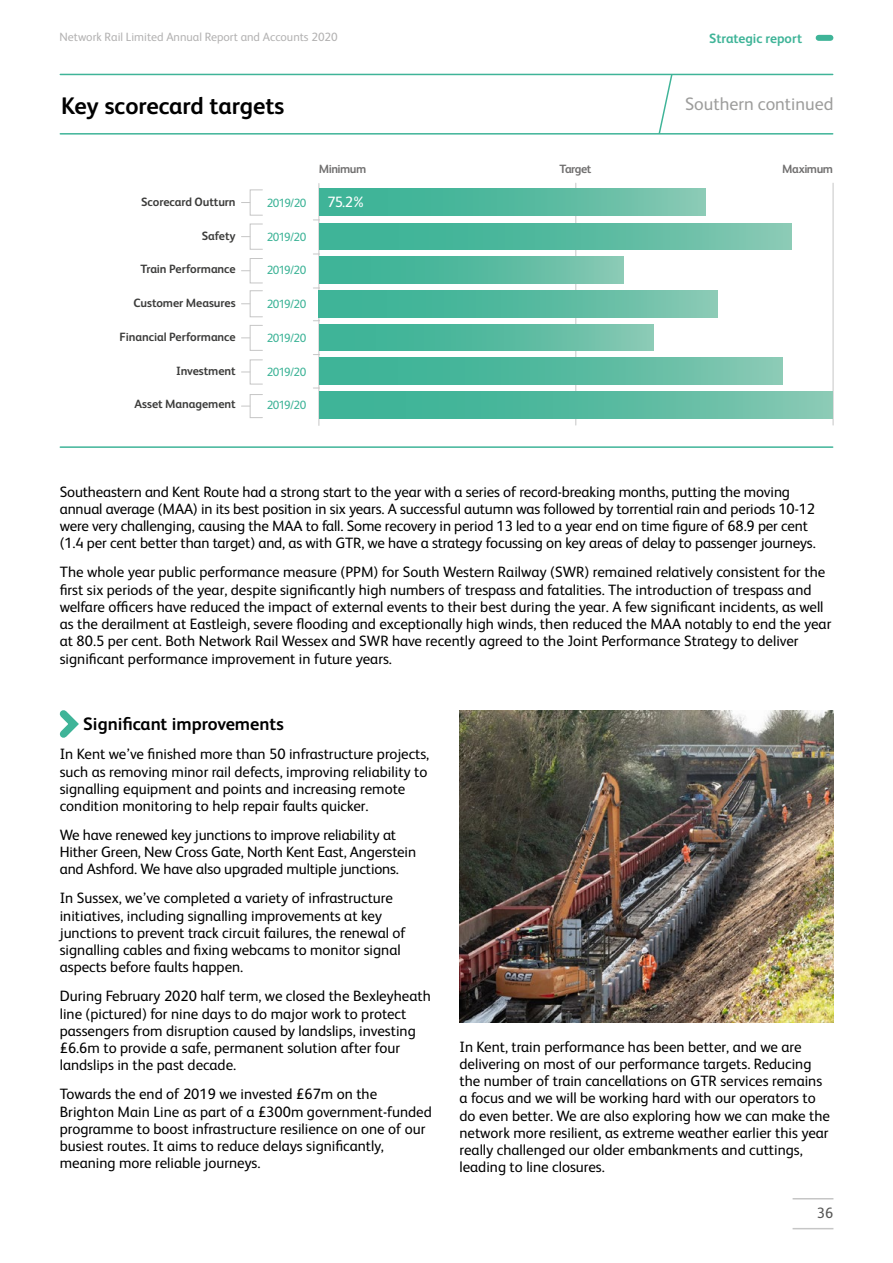
<style>
.page{position:relative;width:893px;height:1263px;background:#fff}
.page>*{position:absolute;margin:0;border:0;box-sizing:border-box;transform-origin:0 0}
.t1{font:700 24px "Network Rail Sans";color:#000}
.t2{font:700 18px "Network Rail Sans";color:#000}
.t3{font:18px "Network Rail Sans";color:#9d9d9c}
.t4{font:15px/17.2px "Network Rail Sans";color:#000}
.t5{font:15px "Network Rail Sans";color:#fff}
.t6{font:15px "Network Rail Sans";color:#575756}
.t7{font:700 13.5px "Network Rail Sans";letter-spacing:-.005em;color:#3fb498}
.t8{font:700 12px "Network Rail Sans";letter-spacing:-.005em;color:#3c3c3b}
.t9{font:12px "Network Rail Sans";letter-spacing:-.045em;color:#3fb498}
.t10{font:12px "Network Rail Sans";color:#b3b2b2}
.t11{font:700 12px "Network Rail Sans";letter-spacing:-.04em;color:#706f6f}
</style>
<div class="page">
<hr style="left:793px;top:1228px;width:40px;height:1px;background:#c6c6c6">
<hr style="left:793px;top:1198px;width:40px;height:1px;background:#c6c6c6">
<div style="left:819px;top:35px;width:11px;height:6px;background:#3fb498"></div>
<hr style="left:60px;top:74px;width:773px;height:1px;background:#3fb498">
<hr style="left:60px;top:133px;width:773px;height:2px;background:#3fb498">
<hr style="left:60px;top:446px;width:773px;height:2px;background:#3fb498">
<svg style="left:657px;top:73px;width:17px;height:62px"></svg>
<svg style="left:59px;top:710px;width:20px;height:28px"></svg>
<img style="left:459px;top:710px;width:374px;height:313px">
<hr style="left:575px;top:183px;width:1px;height:242px;background:#c6c6c6">
<hr style="left:833px;top:183px;width:1px;height:242px;background:#c6c6c6">
<hr style="left:319px;top:183px;width:1px;height:242px;background:#c6c6c6">
<div style="left:319px;top:290px;width:398px;height:27px;background:linear-gradient(to right,#31b092,#80c6b0)"></div>
<div style="left:319px;top:223px;width:473px;height:27px;background:linear-gradient(to right,#31b092,#80c6b0)"></div>
<div style="left:319px;top:324px;width:334px;height:27px;background:linear-gradient(to right,#31b092,#80c6b0)"></div>
<div style="left:319px;top:358px;width:463px;height:26px;background:linear-gradient(to right,#31b092,#80c6b0)"></div>
<div style="left:319px;top:392px;width:514px;height:26px;background:linear-gradient(to right,#31b092,#80c6b0)"></div>
<div style="left:319px;top:189px;width:386px;height:27px;background:linear-gradient(to right,#31b092,#80c6b0)"></div>
<div style="left:250px;top:189px;width:13px;height:27px;border:1px solid #c6c6c6"></div>
<div style="left:250px;top:224px;width:13px;height:26px;border:1px solid #c6c6c6"></div>
<div style="left:250px;top:258px;width:13px;height:25px;border:1px solid #c6c6c6"></div>
<div style="left:250px;top:290px;width:13px;height:27px;border:1px solid #c6c6c6"></div>
<div style="left:250px;top:325px;width:13px;height:26px;border:1px solid #c6c6c6"></div>
<div style="left:250px;top:359px;width:13px;height:25px;border:1px solid #c6c6c6"></div>
<div style="left:250px;top:394px;width:13px;height:24px;border:1px solid #c6c6c6"></div>
<div style="left:319px;top:257px;width:305px;height:26px;background:linear-gradient(to right,#31b092,#80c6b0)"></div>
<p class="t10" style="left:60px;top:29px;width:280px">Network Rail Limited Annual Report and Accounts 2020</p>
<p class="t7" style="left:709px;top:29px;width:94px">Strategic report</p>
<h1 class="t1" style="left:61px;top:90px;width:225px">Key scorecard targets</h1>
<p class="t3" style="left:685px;top:91px;width:150px">Southern continued</p>
<p class="t8" style="left:141px;top:194px;width:96px">Scorecard Outturn</p>
<p class="t8" style="left:202px;top:227px;width:36px">Safety</p>
<p class="t8" style="left:140px;top:261px;width:97px">Train Performance</p>
<p class="t8" style="left:133px;top:295px;width:104px">Customer Measures</p>
<p class="t8" style="left:120px;top:329px;width:118px">Financial Performance</p>
<p class="t8" style="left:176px;top:362px;width:61px">Investment</p>
<p class="t8" style="left:134px;top:396px;width:103px">Asset Management</p>
<p class="t9" style="left:267px;top:195px;width:41px">2019/20</p>
<p class="t9" style="left:267px;top:229px;width:41px">2019/20</p>
<p class="t9" style="left:267px;top:262px;width:41px">2019/20</p>
<p class="t9" style="left:267px;top:296px;width:41px">2019/20</p>
<p class="t9" style="left:267px;top:330px;width:41px">2019/20</p>
<p class="t9" style="left:267px;top:363px;width:41px">2019/20</p>
<p class="t9" style="left:267px;top:397px;width:41px">2019/20</p>
<p class="t11" style="left:319px;top:161px;width:49px">Minimum</p>
<p class="t11" style="left:559px;top:161px;width:34px">Target</p>
<p class="t11" style="left:782px;top:161px;width:52px">Maximum</p>
<p class="t5" style="left:327px;top:192px;width:40px">75.2%</p>
<p class="t4" style="left:60px;top:482px;width:757px">Southeastern and Kent Route had a strong start to the year with a series of record-breaking months, putting the moving annual average (MAA) in its best position in six years. A successful autumn was followed by torrential rain and periods 10-12 were very challenging, causing the MAA to fall. Some recovery in period 13 led to a year end on time figure of 68.9 per cent (1.4 per cent better than target) and, as with GTR, we have a strategy focussing on key areas of delay to passenger journeys.</p>
<p class="t4" style="left:60px;top:563px;width:773px">The whole year public performance measure (PPM) for South Western Railway (SWR) remained relatively consistent for the first six periods of the year, despite significantly high numbers of trespass and fatalities. The introduction of trespass and welfare officers have reduced the impact of external events to their best during the year. A few significant incidents, as well as the derailment at Eastleigh, severe flooding and exceptionally high winds, then reduced the MAA notably to end the year at 80.5 per cent. Both Network Rail Wessex and SWR have recently agreed to the Joint Performance Strategy to deliver significant performance improvement in future years.</p>
<p class="t2" style="left:83px;top:712px;width:202px">Significant improvements</p>
<p class="t4" style="left:60px;top:745px;width:371px">In Kent we’ve finished more than 50 infrastructure projects, such as removing minor rail defects, improving reliability to signalling equipment and points and increasing remote condition monitoring to help repair faults quicker.</p>
<p class="t4" style="left:60px;top:825px;width:358px">We have renewed key junctions to improve reliability at<br>Hither Green, New Cross Gate, North Kent East, Angerstein and Ashford. We have also upgraded multiple junctions.</p>
<p class="t4" style="left:60px;top:889px;width:348px">In Sussex, we’ve completed a variety of infrastructure initiatives, including signalling improvements at key junctions to prevent track circuit failures, the renewal of signalling cables and fixing webcams to monitor signal aspects before faults happen.</p>
<p class="t4" style="left:60px;top:987px;width:373px">During February 2020 half term, we closed the Bexleyheath line (pictured) for nine days to do major work to protect passengers from disruption caused by landslips, investing £6.6m to provide a safe, permanent solution after four landslips in the past decade.</p>
<p class="t4" style="left:60px;top:1085px;width:374px">Towards the end of 2019 we invested £67m on the Brighton Main Line as part of a £300m government-funded programme to boost infrastructure resilience on one of our busiest routes. It aims to reduce delays significantly, meaning more reliable journeys.</p>
<p class="t4" style="left:459px;top:1037px;width:372px">In Kent, train performance has been better, and we are delivering on most of our performance targets. Reducing the number of train cancellations on GTR services remains a focus and we will be working hard with our operators to do even better. We are also exploring how we can make the network more resilient, as extreme weather earlier this year really challenged our older embankments and cuttings, leading to line closures.</p>
<p class="t6" style="left:817px;top:1203px;width:18px">36</p>
</div>
